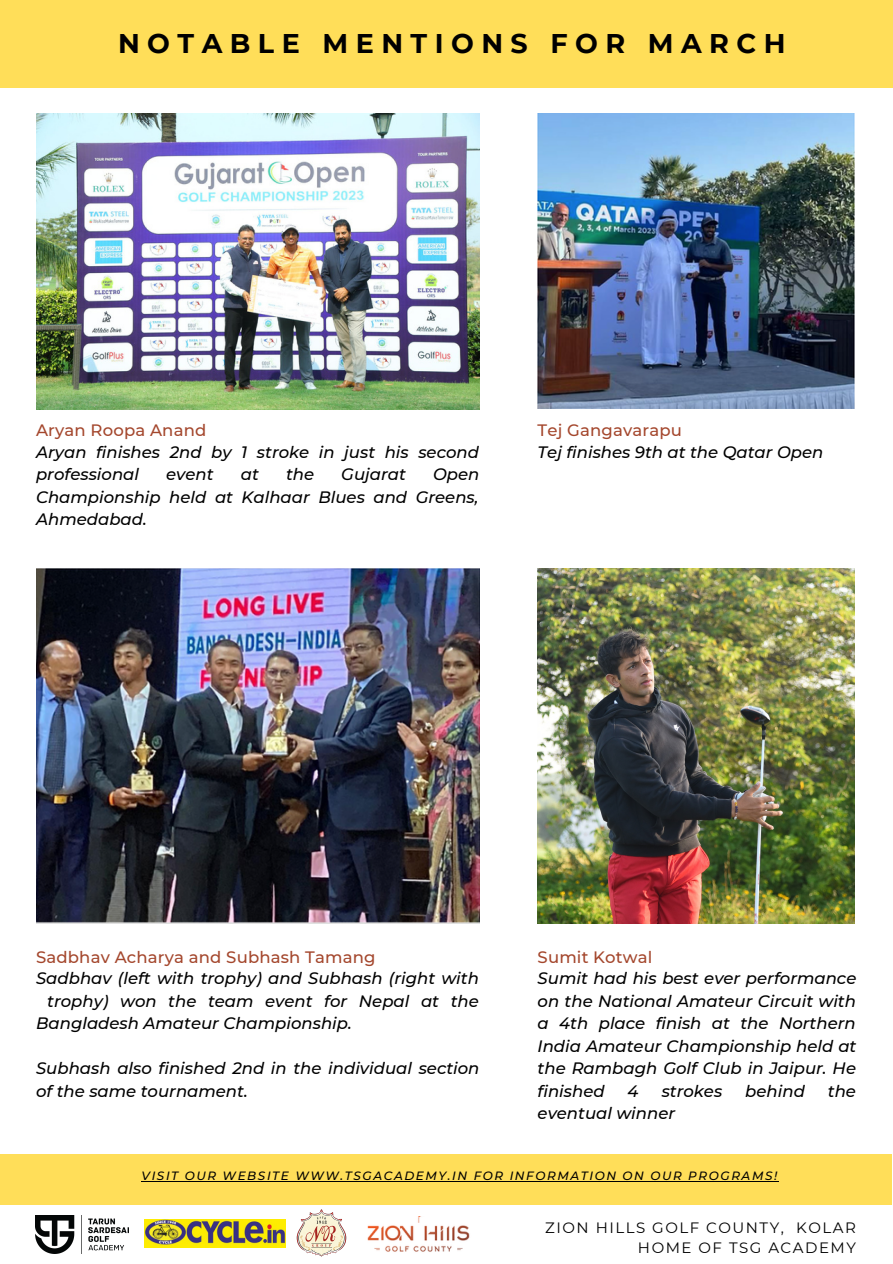
<style>
.page{position:relative;width:893px;height:1264px;background:#fff}
.page>*{position:absolute;margin:0;border:0;box-sizing:border-box;transform-origin:0 0}
.t1{font:700 27px "Montserrat";letter-spacing:.275em;color:#000}
.t2{font:italic 500 16.5px/22.5px "Montserrat";color:#000}
.t3{font:500 16.5px "Montserrat";letter-spacing:.01em;color:#a4472d}
.t4{font:15px/20.2px "Montserrat";letter-spacing:.1em;color:#000;text-align:right}
.t5{font:italic 500 12px "Montserrat";letter-spacing:.13em;color:#000}
</style>
<div class="page">
<div style="left:0;top:1154px;width:891px;height:50px;background:#ffde59"></div>
<img style="left:367px;top:1216px;width:103px;height:36px">
<img style="left:35px;top:1215px;width:94px;height:38px">
<img style="left:144px;top:1219px;width:142px;height:28px">
<img style="left:296px;top:1209px;width:51px;height:48px">
<div style="left:0;top:0;width:892px;height:88px;background:#ffde59"></div>
<hr style="left:141px;top:1181px;width:637px;height:1px;background:#000">
<img style="left:36px;top:114px;width:443px;height:295px">
<img style="left:537px;top:114px;width:317px;height:295px">
<img style="left:36px;top:568px;width:443px;height:355px">
<img style="left:537px;top:568px;width:317px;height:355px">
<h1 class="t1" style="left:118px;top:27px;width:669px">NOTABLE MENTIONS FOR MARCH</h1>
<p class="t3" style="left:36px;top:420px;width:172px">Aryan Roopa Anand</p>
<p class="t2" style="left:36px;top:440px;width:444px">Aryan finishes 2nd by 1 stroke in just his second professional</p>
<p class="t2" style="left:166px;top:463px;width:49px">event</p>
<p class="t2" style="left:241px;top:463px;width:20px">at</p>
<p class="t2" style="left:286px;top:463px;width:30px">the</p>
<p class="t2" style="left:341px;top:463px;width:66px">Gujarat</p>
<p class="t2" style="left:36px;top:463px;width:445px;text-align:justify;text-indent:397px">Open Championship held at Kalhaar Blues and Greens, Ahmedabad.</p>
<p class="t3" style="left:537px;top:420px;width:146px">Tej Gangavarapu</p>
<p class="t2" style="left:537px;top:440px;width:287px">Tej finishes 9th at the Qatar Open</p>
<p class="t3" style="left:36px;top:946px;width:341px">Sadbhav Acharya and Subhash Tamang</p>
<p class="t2" style="left:36px;top:967px;width:444px">Sadbhav (left with trophy) and Subhash (right with</p>
<p class="t2" style="left:47px;top:989px;width:433px">trophy) won the team event for Nepal at the</p>
<p class="t2" style="left:36px;top:1012px;width:317px">Bangladesh Amateur Championship.</p>
<p class="t2" style="left:36px;top:1057px;width:445px">Subhash also finished 2nd in the individual section of the same tournament.</p>
<p class="t3" style="left:537px;top:946px;width:116px">Sumit Kotwal</p>
<p class="t2" style="left:537px;top:967px;width:320px;text-align:justify">Sumit had his best ever performance on the National Amateur Circuit with a 4th place finish at the Northern India Amateur Championship held at the Rambagh Golf Club in Jaipur. He finished</p>
<p class="t2" style="left:627px;top:1079px;width:13px">4</p>
<p class="t2" style="left:661px;top:1079px;width:62px">strokes</p>
<p class="t2" style="left:745px;top:1079px;width:61px">behind</p>
<p class="t2" style="left:827px;top:1079px;width:30px">the</p>
<p class="t2" style="left:537px;top:1101px;width:139px">eventual winner</p>
<p class="t5" style="left:141px;top:1168px;width:637px">VISIT OUR WEBSITE WWW.TSGACADEMY.IN FOR INFORMATION ON OUR PROGRAMS!</p>
<p class="t4" style="left:545px;top:1217px;width:312px">ZION HILLS GOLF COUNTY, KOLAR<br>HOME OF TSG ACADEMY</p>
</div>
